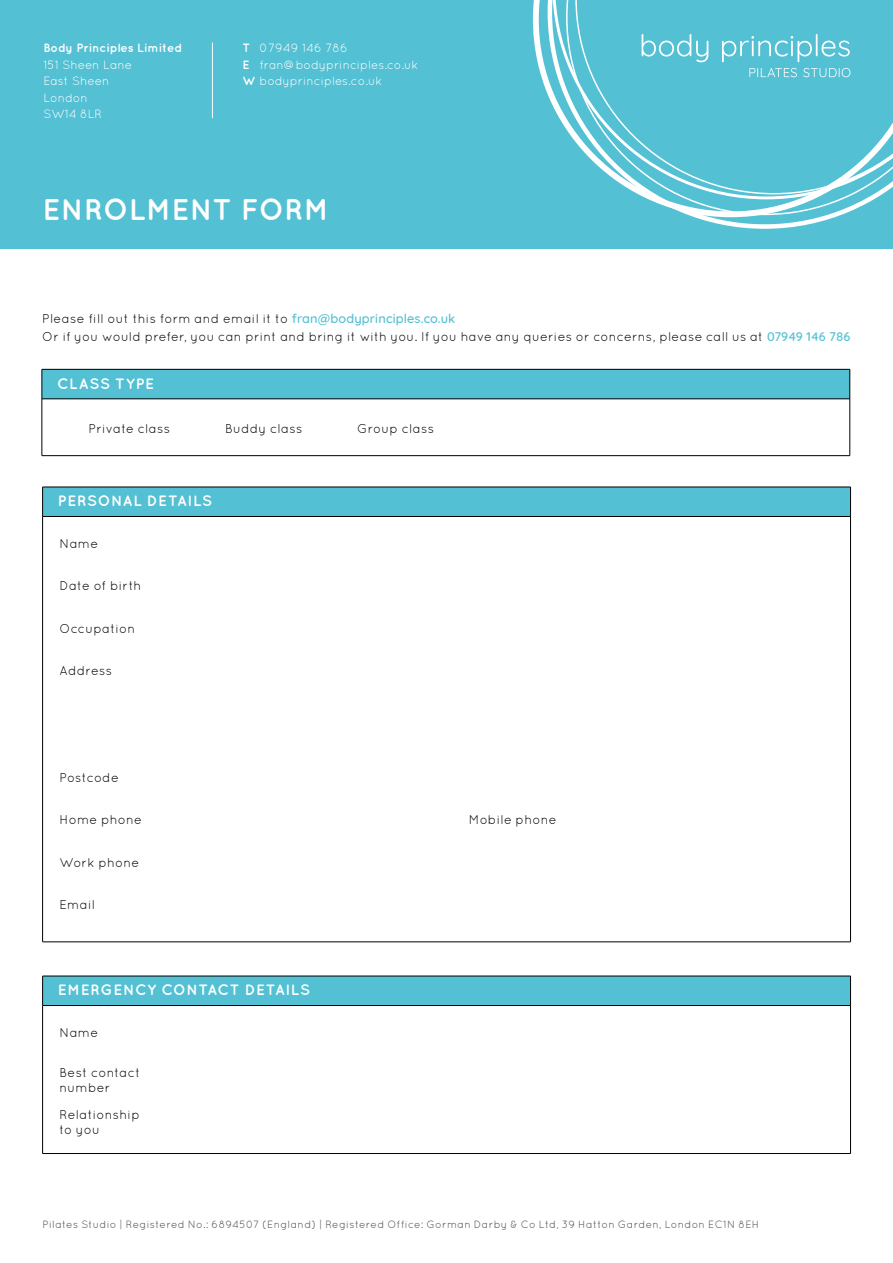
<style>
.page{position:relative;width:893px;height:1263px;background:#fff}
.page>*{position:absolute;margin:0;border:0;box-sizing:border-box;transform-origin:0 0}
.t1{font:700 30px "Quicksand";letter-spacing:.01em;color:#fff}
.t2{font:700 15px "Quicksand";letter-spacing:.045em;color:#fff}
.t3{font:12.75px/15px "Quicksand";letter-spacing:.02em;color:#000}
.t4{font:12px/16.5px "Quicksand";color:#fff}
.t5{font:700 12px "Quicksand";color:#fff}
.t6{font:10.5px "Quicksand";letter-spacing:.03em;color:#4a4a49}
.s1{font-weight:700}
.s2{font-weight:500;color:#54c0d3}
</style>
<div class="page">
<div style="left:0;top:0;width:893px;height:249px;background:#54c0d3"></div>
<svg style="left:694px;top:217px;width:141px;height:12px"></svg>
<svg style="left:533px;top:0;width:350px;height:217px"></svg>
<svg style="left:575px;top:0;width:318px;height:194px"></svg>
<svg style="left:642px;top:34px;width:208px;height:28px"></svg>
<svg style="left:749px;top:68px;width:101px;height:9px"></svg>
<hr style="left:212px;top:43px;width:1px;height:75px;background:#fff">
<div style="left:43px;top:487px;width:807px;height:29px;background:#54c0d3"></div>
<hr style="left:42px;top:516px;width:1px;height:426px;background:#000">
<hr style="left:850px;top:516px;width:1px;height:426px;background:#000">
<hr style="left:43px;top:941px;width:808px;height:1px;background:#000">
<hr style="left:43px;top:487px;width:808px;height:1px;background:#000">
<svg style="left:42px;top:487px;width:1px;height:29px"></svg>
<svg style="left:850px;top:487px;width:1px;height:29px"></svg>
<hr style="left:43px;top:516px;width:808px;height:1px;background:#000">
<div style="left:43px;top:976px;width:807px;height:29px;background:#54c0d3"></div>
<hr style="left:42px;top:1005px;width:1px;height:148px;background:#000">
<hr style="left:850px;top:1005px;width:1px;height:148px;background:#000">
<hr style="left:43px;top:1153px;width:808px;height:1px;background:#000">
<hr style="left:43px;top:976px;width:808px;height:1px;background:#000">
<svg style="left:42px;top:976px;width:1px;height:29px"></svg>
<svg style="left:850px;top:976px;width:1px;height:29px"></svg>
<hr style="left:43px;top:1005px;width:808px;height:1px;background:#000">
<div style="left:42px;top:369px;width:808px;height:30px;background:#54c0d3"></div>
<hr style="left:42px;top:369px;width:808px;height:1px;background:#000">
<hr style="left:42px;top:369px;width:1px;height:30px;background:#000">
<hr style="left:849px;top:369px;width:1px;height:30px;background:#000">
<hr style="left:42px;top:399px;width:808px;height:1px;background:#000">
<hr style="left:42px;top:399px;width:1px;height:57px;background:#000">
<hr style="left:849px;top:399px;width:1px;height:57px;background:#000">
<hr style="left:42px;top:455px;width:808px;height:1px;background:#000">
<p class="t5" style="left:43px;top:41px;width:140px">Body Principles Limited</p>
<p class="t4" style="left:43px;top:56px;width:90px">151 Sheen Lane<br>East Sheen<br>London<br>SW14 8LR</p>
<p class="t4" style="left:243px;top:40px;width:177px"><span class="s1">T</span> 07949 146 786<br><span class="s1">E</span> fran@bodyprinciples.co.uk<br><span class="s1">W</span> bodyprinciples.co.uk</p>
<h1 class="t1" style="left:43px;top:191px;width:288px">ENROLMENT FORM</h1>
<p class="t3" style="left:42px;top:310px;width:810px;line-height:18px">Please fill out this form and email it to <span class="s2">fran@bodyprinciples.co.uk<br></span>Or if you would prefer, you can print and bring it with you. If you have any queries or concerns, please call us at <span class="s2">07949 146 786</span></p>
<p class="t2" style="left:57px;top:374px;width:98px">CLASS TYPE</p>
<p class="t3" style="left:89px;top:421px;width:83px">Private class</p>
<p class="t3" style="left:225px;top:421px;width:79px">Buddy class</p>
<p class="t3" style="left:357px;top:421px;width:78px">Group class</p>
<p class="t2" style="left:58px;top:492px;width:156px">PERSONAL DETAILS</p>
<p class="t3" style="left:60px;top:535px;width:40px">Name</p>
<p class="t3" style="left:60px;top:578px;width:83px">Date of birth</p>
<p class="t3" style="left:60px;top:621px;width:77px">Occupation</p>
<p class="t3" style="left:60px;top:663px;width:54px">Address</p>
<p class="t3" style="left:60px;top:769px;width:61px">Postcode</p>
<p class="t3" style="left:60px;top:812px;width:84px">Home phone</p>
<p class="t3" style="left:469px;top:812px;width:89px">Mobile phone</p>
<p class="t3" style="left:60px;top:854px;width:81px">Work phone</p>
<p class="t3" style="left:60px;top:897px;width:37px">Email</p>
<p class="t2" style="left:58px;top:981px;width:254px">EMERGENCY CONTACT DETAILS</p>
<p class="t3" style="left:60px;top:1025px;width:40px">Name</p>
<p class="t3" style="left:60px;top:1065px;width:83px">Best contact number</p>
<p class="t3" style="left:60px;top:1107px;width:82px">Relationship to you</p>
<p class="t6" style="left:43px;top:1218px;width:718px">Pilates Studio | Registered No.: 6894507 (England) | Registered Office: Gorman Darby &amp; Co Ltd, 39 Hatton Garden, London EC1N 8EH</p>
</div>
